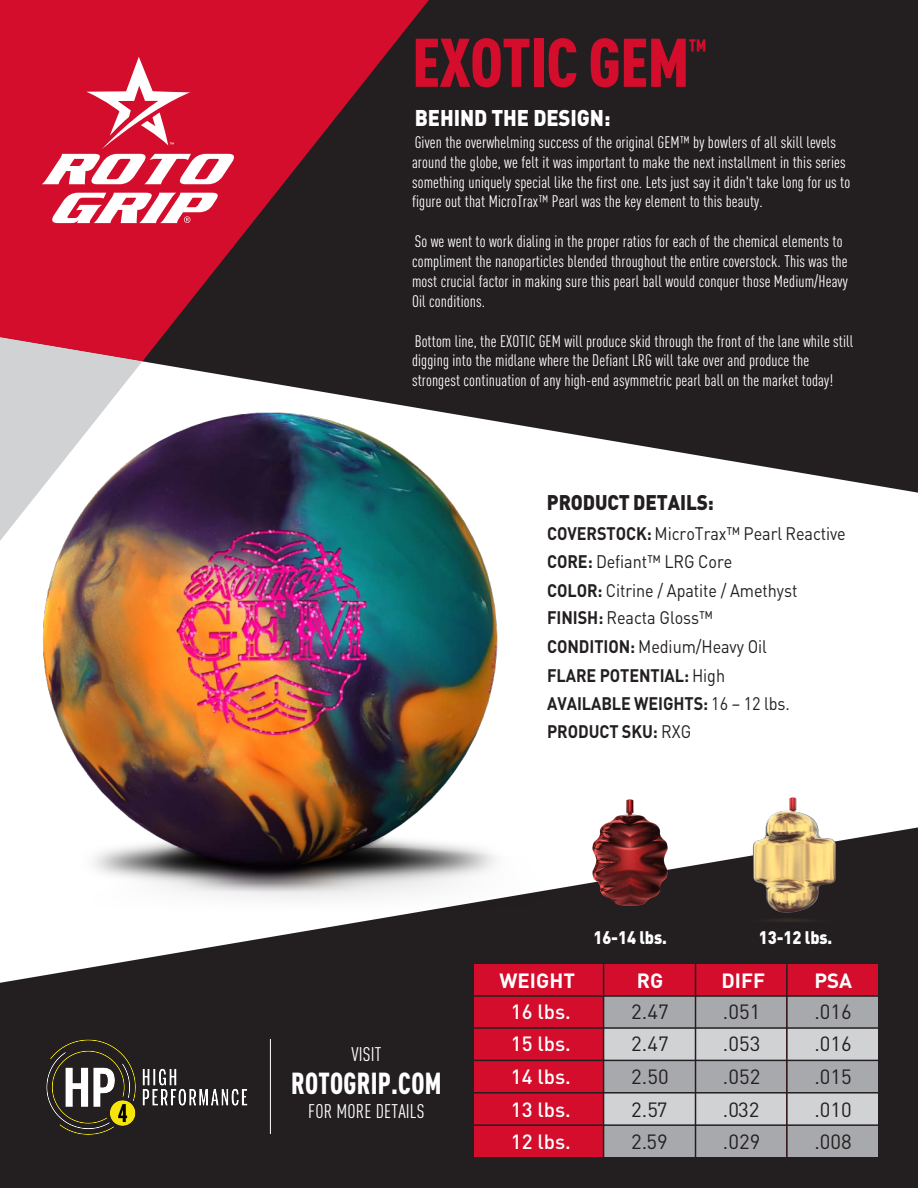
<style>
.page{position:relative;width:918px;height:1188px;background:#fff}
.page>*{position:absolute;margin:0;border:0;box-sizing:border-box;transform-origin:0 0}
.t1{font:900 condensed 67.65px "DINOT";letter-spacing:-.01em;color:#d30d2b}
.t2{font:900 condensed 30px "DINOT";letter-spacing:.01em;color:#fff;scale:.9 1}
.t3{font:900 condensed 27.6px "DINOT";color:#d30d2b}
.t4{font:900 22.5px "DINOT";letter-spacing:-.005em;color:#fff;scale:.9 1}
.t5{font:900 21px "DINOT";letter-spacing:-.005em;color:#231f20;scale:.9 1}
.t6{font:20.4px/32.5px "DINOT";color:#231f20;text-align:justify}
.t7{font:500 20.4px "DINOT";color:#fff}
.t8{font:700 20.4px "DINOT";color:#fff}
.t9{font:condensed 19.5px "DINOT";letter-spacing:.01em;color:#fff}
.t10{font:18px/28px "DINOT";letter-spacing:-.005em;color:#231f20;scale:.9 1}
.t11{font:700 18px/28.3px "DINOT";letter-spacing:-.005em;color:#231f20;scale:.9 1}
.t12{font:900 18px "DINOT";letter-spacing:-.005em;color:#fff;scale:.9 1}
.t13{font:condensed 16.5px/19.8px "DINOT";letter-spacing:.01em;color:#fff}
.s1{font-weight:700}
.s2{font-weight:400}
</style>
<div class="page">
<div style="left:142px;top:0;width:776px;height:493px;background:#231f20"></div>
<svg style="left:0;top:827px;width:918px;height:361px;background:#332f30"></svg>
<svg style="left:0;top:0;width:429px;height:361px;background:#881426"></svg>
<svg style="left:0;top:337px;width:142px;height:29px;background:#d17f8c"></svg>
<svg style="left:51px;top:193px;width:168px;height:30px"></svg>
<svg style="left:42px;top:57px;width:193px;height:127px"></svg>
<div style="left:474px;top:965px;width:404px;height:192px;background:#d30d2b"></div>
<div style="left:787px;top:997px;width:91px;height:31px;background:#a8a9ad"></div>
<div style="left:787px;top:1029px;width:91px;height:31px;background:#d1d2d4"></div>
<div style="left:787px;top:1061px;width:91px;height:31px;background:#a8a9ad"></div>
<div style="left:787px;top:1093px;width:91px;height:31px;background:#d1d2d4"></div>
<div style="left:787px;top:1125px;width:91px;height:32px;background:#a8a9ad"></div>
<div style="left:604px;top:997px;width:91px;height:31px;background:#a8a9ad"></div>
<div style="left:696px;top:997px;width:90px;height:31px;background:#a8a9ad"></div>
<div style="left:604px;top:1029px;width:91px;height:31px;background:#d1d2d4"></div>
<div style="left:696px;top:1029px;width:90px;height:31px;background:#d1d2d4"></div>
<div style="left:604px;top:1061px;width:91px;height:31px;background:#a8a9ad"></div>
<div style="left:696px;top:1061px;width:90px;height:31px;background:#a8a9ad"></div>
<div style="left:604px;top:1093px;width:91px;height:31px;background:#d1d2d4"></div>
<div style="left:696px;top:1093px;width:90px;height:31px;background:#d1d2d4"></div>
<div style="left:604px;top:1125px;width:91px;height:32px;background:#a8a9ad"></div>
<div style="left:696px;top:1125px;width:90px;height:32px;background:#a8a9ad"></div>
<hr style="left:603px;top:955px;width:1px;height:209px;background:#231f20">
<hr style="left:695px;top:955px;width:1px;height:209px;background:#231f20">
<hr style="left:468px;top:995px;width:414px;height:2px;background:#231f20">
<hr style="left:468px;top:1027px;width:414px;height:2px;background:#231f20">
<hr style="left:468px;top:1060px;width:414px;height:1px;background:#231f20">
<hr style="left:468px;top:1092px;width:414px;height:2px;background:#231f20">
<hr style="left:468px;top:1124px;width:414px;height:2px;background:#231f20">
<hr style="left:786px;top:955px;width:2px;height:209px;background:#231f20">
<hr style="left:270px;top:1039px;width:1px;height:95px;background:#fff">
<img style="left:559px;top:799px;width:143px;height:132px">
<img style="left:724px;top:797px;width:137px;height:125px">
<img style="left:35px;top:1033px;width:228px;height:107px">
<img style="left:0;top:366px;width:552px;height:561px">
<h1 class="t1" style="left:412px;top:21px;width:279px">EXOTIC GEM</h1>
<h3 class="t3" style="left:689px;top:32px;width:19px">™</h3>
<h3 class="t4" style="left:415px;top:103px;width:219px">BEHIND THE DESIGN:</h3>
<p class="t13" style="left:412px;top:132px;width:440px">Given the overwhelming success of the original GEM™ by bowlers of all skill levels around the globe, we felt it was important to make the next installment in this series something uniquely special like the first one. Lets just say it didn't take long for us to figure out that MicroTrax™ Pearl was the key element to this beauty.</p>
<p class="t13" style="left:412px;top:232px;width:437px">So we went to work dialing in the proper ratios for each of the chemical elements to compliment the nanoparticles blended throughout the entire coverstock. This was the most crucial factor in making sure this pearl ball would conquer those Medium/Heavy Oil conditions.</p>
<p class="t13" style="left:412px;top:331px;width:443px">Bottom line, the EXOTIC GEM will produce skid through the front of the lane while still digging into the midlane where the Defiant LRG will take over and produce the strongest continuation of any high-end asymmetric pearl ball on the market today!</p>
<p class="t5" style="left:547px;top:489px;width:187px">PRODUCT DETAILS:</p>
<p class="t10" style="left:547px;top:519px;width:333px"><span class="s1">COVERSTOCK:</span> MicroTrax™ Pearl Reactive<br><span class="s1">CORE:</span> Defiant™ LRG Core<br><span class="s1">COLOR:</span> Citrine / Apatite / Amethyst<br><span class="s1">FINISH:</span> Reacta Gloss™</p>
<p class="t11" style="left:547px;top:632px;width:271px">CONDITION: <span class="s2">Medium/Heavy Oil<br></span>FLARE POTENTIAL: <span class="s2">High<br></span>AVAILABLE WEIGHTS: <span class="s2">16 – 12 lbs.<br></span>PRODUCT SKU: <span class="s2">RXG</span></p>
<p class="t9" style="left:351px;top:1043px;width:32px">VISIT</p>
<h2 class="t2" style="left:291px;top:1065px;width:168px">ROTOGRIP.COM</h2>
<p class="t9" style="left:308px;top:1100px;width:118px">FOR MORE DETAILS</p>
<p class="t12" style="left:593px;top:926px;width:83px">16-14 lbs.</p>
<p class="t12" style="left:759px;top:926px;width:83px">13-12 lbs.</p>
<p class="t8" style="left:499px;top:967px;width:77px">WEIGHT</p>
<p class="t8" style="left:637px;top:967px;width:28px">RG</p>
<p class="t8" style="left:722px;top:967px;width:45px">DIFF</p>
<p class="t7" style="left:511px;top:998px;width:62px">16 lbs.</p>
<p class="t6" style="left:631px;top:995px;width:39px">2.47</p>
<p class="t6" style="left:723px;top:995px;width:39px">.051</p>
<p class="t7" style="left:511px;top:1030px;width:62px">15 lbs.</p>
<p class="t6" style="left:631px;top:1027px;width:39px">2.47</p>
<p class="t6" style="left:723px;top:1027px;width:39px">.053</p>
<p class="t7" style="left:511px;top:1064px;width:62px">14 lbs.</p>
<p class="t6" style="left:631px;top:1060px;width:39px">2.50</p>
<p class="t6" style="left:723px;top:1060px;width:39px">.052</p>
<p class="t7" style="left:511px;top:1096px;width:62px">13 lbs.</p>
<p class="t6" style="left:631px;top:1093px;width:38px">2.57</p>
<p class="t6" style="left:723px;top:1093px;width:38px">.032</p>
<p class="t7" style="left:511px;top:1128px;width:62px">12 lbs.</p>
<p class="t6" style="left:631px;top:1125px;width:38px">2.59</p>
<p class="t6" style="left:723px;top:1125px;width:39px">.029</p>
<p class="t8" style="left:814px;top:967px;width:39px">PSA</p>
<p class="t6" style="left:814px;top:995px;width:39px">.016 .016 .015 .010 .008</p>
</div>
